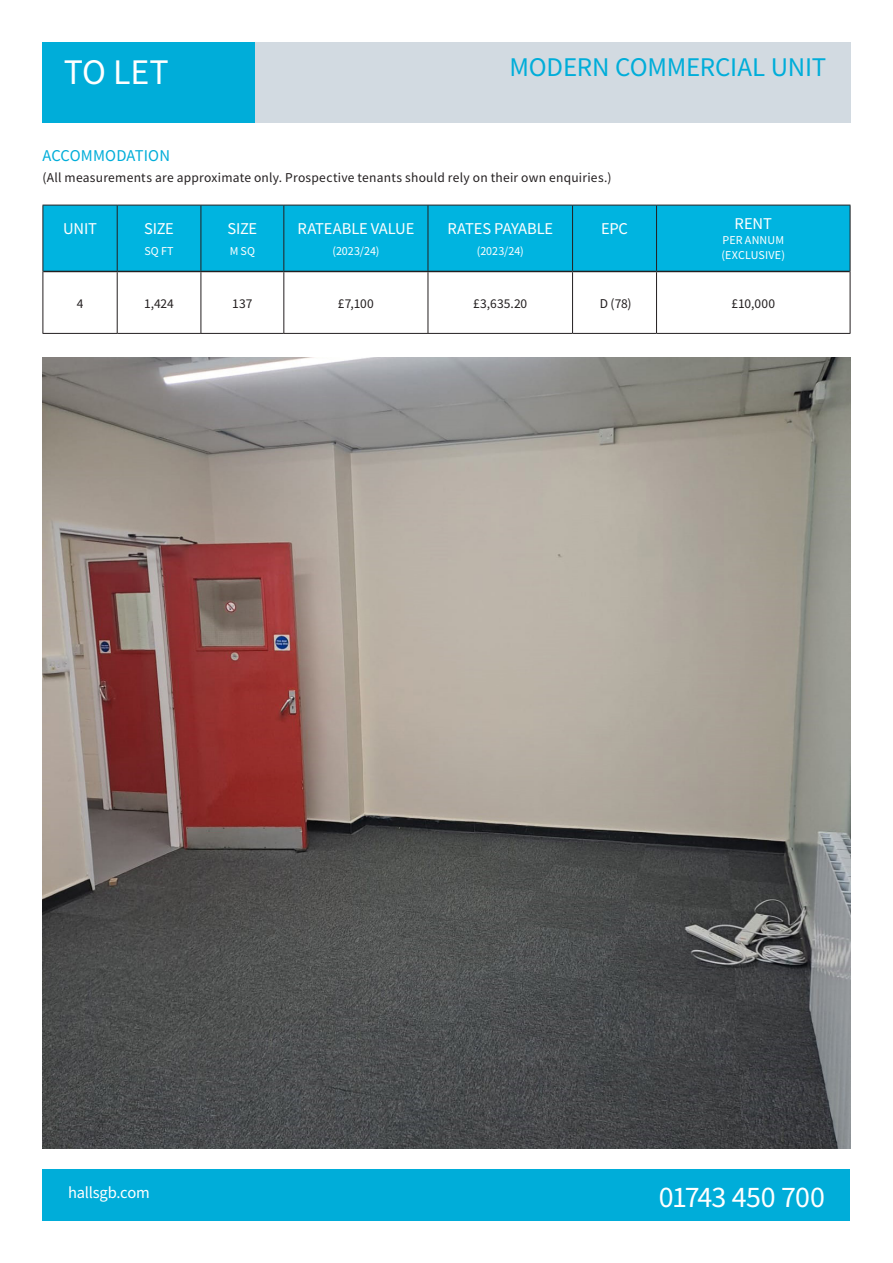
<style>
.page{position:relative;width:893px;height:1263px;background:#fff}
.page>*{position:absolute;margin:0;border:0;box-sizing:border-box;transform-origin:0 0}
.t1{font:36px "Source Sans Variable";color:#fff}
.t2{font:30px "Source Sans Variable";letter-spacing:-.03em;color:#fff}
.t3{font:27px "Source Sans Variable";letter-spacing:-.01em;color:#00add9}
.t4{font:16.5px "Source Sans Variable";letter-spacing:-.015em;color:#fff}
.t5{font:16.5px "Source Sans Variable";letter-spacing:.01em;color:#00add9}
.t6{font:13.5px "Source Sans Variable";letter-spacing:.02em;color:#231f20}
.t7{font:12px "Source Sans Variable";letter-spacing:.005em;color:#fff}
</style>
<div class="page">
<div style="left:43px;top:1169px;width:807px;height:51px;background:#00add9"></div>
<div style="left:255px;top:43px;width:595px;height:80px;background:#d2dae1"></div>
<div style="left:43px;top:43px;width:212px;height:80px;background:#00add9"></div>
<div style="left:44px;top:206px;width:806px;height:65px;background:#00b4e0"></div>
<hr style="left:43px;top:205px;width:74px;height:1px;background:#231f20">
<hr style="left:43px;top:205px;width:1px;height:66px;background:#231f20">
<hr style="left:117px;top:205px;width:84px;height:1px;background:#231f20">
<hr style="left:117px;top:205px;width:1px;height:66px;background:#231f20">
<hr style="left:201px;top:205px;width:83px;height:1px;background:#231f20">
<hr style="left:201px;top:205px;width:1px;height:66px;background:#231f20">
<hr style="left:284px;top:205px;width:144px;height:1px;background:#231f20">
<hr style="left:283px;top:205px;width:1px;height:66px;background:#231f20">
<hr style="left:428px;top:205px;width:145px;height:1px;background:#231f20">
<hr style="left:428px;top:205px;width:1px;height:66px;background:#231f20">
<hr style="left:573px;top:205px;width:83px;height:1px;background:#231f20">
<hr style="left:572px;top:205px;width:1px;height:66px;background:#231f20">
<hr style="left:656px;top:205px;width:194px;height:1px;background:#231f20">
<hr style="left:656px;top:205px;width:1px;height:66px;background:#231f20">
<hr style="left:850px;top:205px;width:1px;height:66px;background:#231f20">
<hr style="left:43px;top:271px;width:1px;height:62px;background:#231f20">
<hr style="left:117px;top:272px;width:1px;height:61px;background:#231f20">
<hr style="left:201px;top:272px;width:1px;height:61px;background:#231f20">
<hr style="left:283px;top:272px;width:1px;height:61px;background:#231f20">
<hr style="left:428px;top:272px;width:1px;height:61px;background:#231f20">
<hr style="left:572px;top:272px;width:1px;height:61px;background:#231f20">
<hr style="left:656px;top:272px;width:1px;height:61px;background:#231f20">
<hr style="left:850px;top:271px;width:1px;height:62px;background:#231f20">
<hr style="left:43px;top:333px;width:74px;height:1px;background:#231f20">
<hr style="left:117px;top:333px;width:84px;height:1px;background:#231f20">
<hr style="left:201px;top:333px;width:83px;height:1px;background:#231f20">
<hr style="left:284px;top:333px;width:144px;height:1px;background:#231f20">
<hr style="left:428px;top:333px;width:145px;height:1px;background:#231f20">
<hr style="left:573px;top:333px;width:83px;height:1px;background:#231f20">
<hr style="left:656px;top:333px;width:194px;height:1px;background:#231f20">
<hr style="left:43px;top:271px;width:74px;height:1px;background:#231f20">
<hr style="left:117px;top:271px;width:84px;height:1px;background:#231f20">
<hr style="left:201px;top:271px;width:83px;height:1px;background:#231f20">
<hr style="left:284px;top:271px;width:144px;height:1px;background:#231f20">
<hr style="left:428px;top:271px;width:145px;height:1px;background:#231f20">
<hr style="left:573px;top:271px;width:83px;height:1px;background:#231f20">
<hr style="left:656px;top:271px;width:194px;height:1px;background:#231f20">
<img style="left:43px;top:357px;width:807px;height:791px">
<p class="t1" style="left:64px;top:50px;width:106px">TO LET</p>
<p class="t3" style="left:509px;top:51px;width:319px">MODERN COMMERCIAL UNIT</p>
<p class="t5" style="left:43px;top:146px;width:129px">ACCOMMODATION</p>
<p class="t6" style="left:43px;top:170px;width:570px">(All measurements are approximate only. Prospective tenants should rely on their own enquiries.)</p>
<p class="t4" style="left:63px;top:219px;width:35px">UNIT</p>
<p class="t4" style="left:144px;top:219px;width:31px">SIZE</p>
<p class="t7" style="left:144px;top:244px;width:31px">SQ FT</p>
<p class="t4" style="left:601px;top:219px;width:28px">EPC</p>
<p class="t4" style="left:735px;top:214px;width:39px">RENT</p>
<p class="t7" style="left:722px;top:233px;width:63px">PER ANNUM</p>
<p class="t7" style="left:722px;top:248px;width:65px">(EXCLUSIVE)</p>
<p class="t4" style="left:227px;top:219px;width:31px">SIZE</p>
<p class="t7" style="left:230px;top:244px;width:27px">M SQ</p>
<p class="t4" style="left:447px;top:219px;width:107px">RATES PAYABLE</p>
<p class="t7" style="left:477px;top:244px;width:48px">(2023/24)</p>
<p class="t4" style="left:297px;top:219px;width:118px">RATEABLE VALUE</p>
<p class="t7" style="left:332px;top:244px;width:48px">(2023/24)</p>
<p class="t6" style="left:77px;top:295px;width:8px">4</p>
<p class="t6" style="left:144px;top:295px;width:31px">1,424</p>
<p class="t6" style="left:232px;top:295px;width:22px">137</p>
<p class="t6" style="left:338px;top:295px;width:38px">£7,100</p>
<p class="t6" style="left:473px;top:295px;width:56px">£3,635.20</p>
<p class="t6" style="left:600px;top:295px;width:33px">D (78)</p>
<p class="t6" style="left:731px;top:295px;width:45px">£10,000</p>
<p class="t4" style="left:68px;top:1182px;width:83px">hallsgb.com</p>
<p class="t2" style="left:659px;top:1178px;width:168px">01743 450 700</p>
</div>
